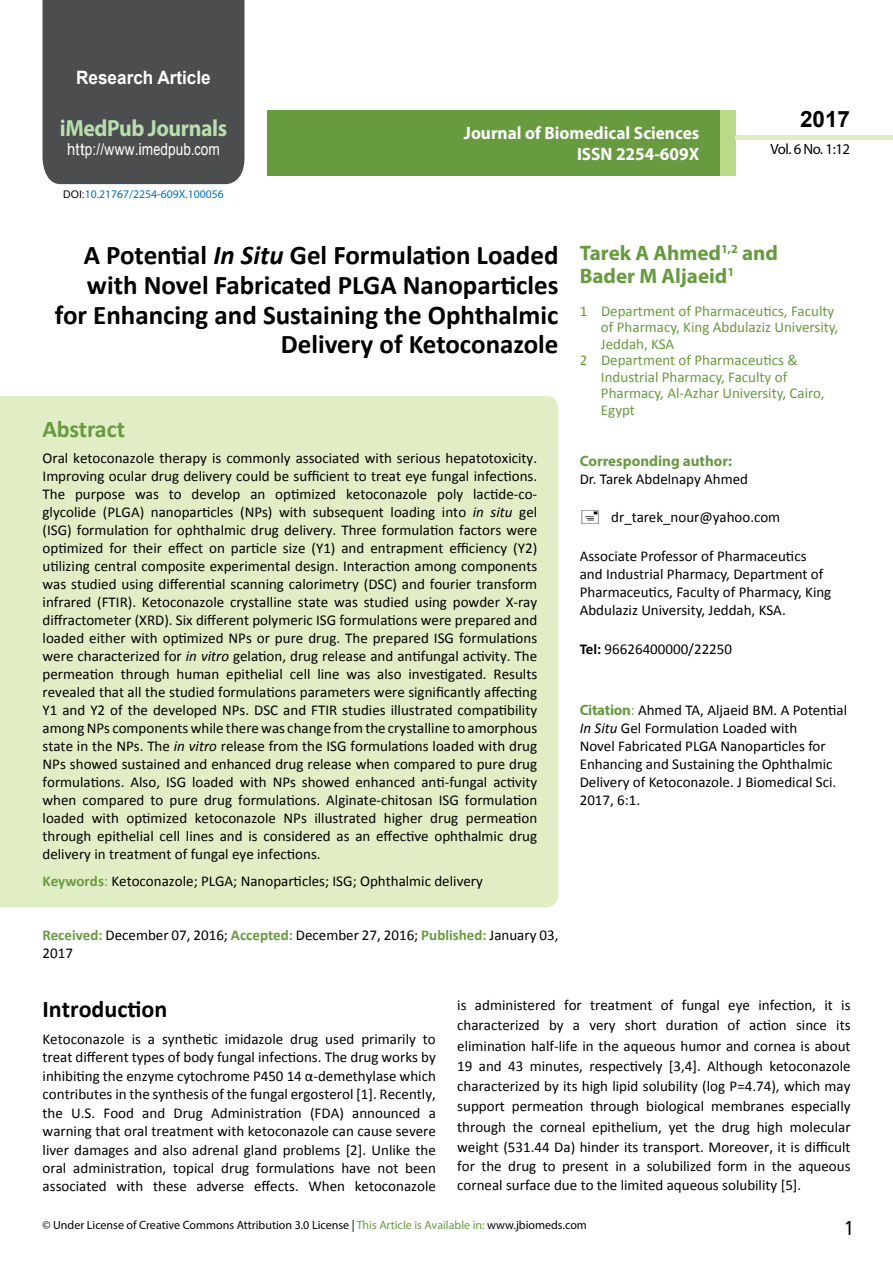
<style>
.page{position:relative;width:893px;height:1263px;background:#fff}
.page>*{position:absolute;margin:0;border:0;box-sizing:border-box;transform-origin:0 0}
.t1{font:700 27px/29.7px "Calibri";color:#000;text-align:right}
.t2{font:25.5px "Tunga";color:#000}
.t3{font:700 24px "Calibri";color:#000}
.t4{font:700 24px "Calibri";letter-spacing:-.005em;color:#689a40}
.t5{font:700 23.4px "Myriad Pro";letter-spacing:-.02em;color:#b8ddae;scale:.93 1}
.t6{font:700 22.5px "Arial";color:#000}
.t7{font:700 21px/23.1px "Myriad Pro";color:#689a40}
.t8{font:700 18.45px "Arial";color:#fff;scale:.93 1}
.t9{font:700 18px/21.6px "Myriad Pro";color:#fff;text-align:right;scale:.96 1}
.t10{font:16.5px "Arial";letter-spacing:.01em;color:#fff;scale:.89 1}
.t11{font:15px/18px "Calibri";color:#000}
.t12{font:15px "Calibri";color:#689a40}
.t13{font:700 15px "Myriad Pro";color:#689a40}
.t14{font:14.85px "Myriad Pro";letter-spacing:-.03em;color:#000}
.t15{font:12px "Myriad Pro";color:#000}
.t16{font:11.7px "Myriad Pro";color:#0072bc}
.s1{font-family:"Calibri"}
.s2{font-family:"Arial";font-size:10.5px;color:#000}
.s3{font-style:italic}
.s4{font-weight:700;color:#689a40}
.s5{color:#689a40}
.s6{font-weight:700}
.s7{font-family:"Myriad Pro";font-weight:700;color:#689a40}
</style>
<div class="page">
<div style="left:43px;top:0;width:201px;height:184px;background:#4c4d4f"></div>
<div style="left:267px;top:110px;width:469px;height:66px;background:#689a40"></div>
<div style="left:720px;top:110px;width:16px;height:66px;background:#b9da89"></div>
<div style="left:736px;top:135px;width:157px;height:5px;background:#e1eec5"></div>
<div style="left:0;top:396px;width:558px;height:511px;background:#e1eec5"></div>
<p class="t8" style="left:76px;top:65px;width:146px">Research Article</p>
<h3 class="t5" style="left:60px;top:113px;width:181px">iMedPub Journals</h3>
<p class="t10" style="left:67px;top:139px;width:173px">http://www<span class="s1">.</span>imedpub<span class="s1">.</span>com</p>
<p class="t16" style="left:63px;top:187px;width:162px"><span class="s2">DOI:</span>10.21767/2254-609X.100056</p>
<p class="t9" style="left:464px;top:121px;width:247px">Journal of Biomedical Sciences<br>ISSN 2254-609X</p>
<h3 class="t6" style="left:800px;top:104px;width:52px">2017</h3>
<p class="t14" style="left:770px;top:140px;width:81px">Vol. 6 No. 1:12</p>
<h1 class="t1" style="left:55px;top:240px;width:505px">A Potential <span class="s3">In Situ</span> Gel Formulation Loaded with Novel Fabricated PLGA Nanoparticles for Enhancing and Sustaining the Ophthalmic Delivery of Ketoconazole</h1>
<h3 class="t4" style="left:43px;top:413px;width:84px">Abstract</h3>
<p class="t11" style="left:43px;top:449px;width:496px;text-align:justify">Oral ketoconazole therapy is commonly associated with serious hepatotoxicity.<br>Improving ocular drug delivery could be sufficient to treat eye fungal infections.<br>The purpose was to develop an optimized ketoconazole poly lactide-co&shy;glycolide (PLGA) nanoparticles (NPs) with subsequent loading into <span class="s3">in situ</span> gel (ISG) formulation for ophthalmic drug delivery. Three formulation factors were optimized for their effect on particle size (Y1) and entrapment efficiency (Y2) utilizing central composite experimental design. Interaction among components was studied using differential scanning calorimetry (DSC) and fourier transform infrared (FTIR). Ketoconazole crystalline state was studied using powder X-ray diffractometer (XRD). Six different polymeric ISG formulations were prepared and loaded either with optimized NPs or pure drug. The prepared ISG formulations were characterized for <span class="s3">in vitro</span> gelation, drug release and antifungal activity. The permeation through human epithelial cell line was also investigated. Results revealed that all the studied formulations parameters were significantly affecting Y1 and Y2 of the developed NPs. DSC and FTIR studies illustrated compatibility amongNPs components while there was change fromthe crystalline to amorphous state in the NPs. The <span class="s3">in vitro</span> release from the ISG formulations loaded with drug NPs showed sustained and enhanced drug release when compared to pure drug formulations. Also, ISG loaded with NPs showed enhanced anti-fungal activity when compared to pure drug formulations. Alginate-chitosan ISG formulation loaded with optimized ketoconazole NPs illustrated higher drug permeation through epithelial cell lines and is considered as an effective ophthalmic drug delivery in treatment of fungal eye infections.</p>
<p class="t11" style="left:43px;top:872px;width:442px"><span class="s4">Keywords</span><span class="s5">:</span> Ketoconazole; PLGA; Nanoparticles; ISG; Ophthalmic delivery</p>
<p class="t11" style="left:43px;top:926px;width:517px"><span class="s4">Received:</span> December 07, 2016; <span class="s4">Accepted:</span> December 27, 2016; <span class="s4">Published:</span> January 03,<br>2017</p>
<h3 class="t7" style="left:580px;top:240px;width:200px">Tarek A Ahmed<sup>1,2</sup> and<br>Bader M Aljaeid<sup>1</sup></h3>
<p class="t12" style="left:580px;top:301px;width:256px">1 Department of Pharmaceutics, Faculty</p>
<p class="t12" style="left:601px;top:318px;width:239px">of Pharmacy, King Abdulaziz University,</p>
<p class="t12" style="left:601px;top:334px;width:75px">Jeddah, KSA</p>
<p class="t12" style="left:580px;top:351px;width:219px">2 Department of Pharmaceutics &amp;</p>
<p class="t12" style="left:601px;top:367px;width:188px">Industrial Pharmacy, Faculty of</p>
<p class="t12" style="left:601px;top:384px;width:225px">Pharmacy, Al-Azhar University, Cairo,</p>
<p class="t12" style="left:601px;top:400px;width:36px">Egypt</p>
<p class="t13" style="left:580px;top:451px;width:154px">Corresponding author:</p>
<p class="t11" style="left:580px;top:470px;width:170px">Dr. Tarek Abdelnapy Ahmed</p>
<p class="t11" style="left:611px;top:508px;width:171px">dr_tarek_nour@yahoo.com</p>
<p class="t11" style="left:580px;top:547px;width:253px">Associate Professor of Pharmaceutics and Industrial Pharmacy, Department of Pharmaceutics, Faculty of Pharmacy, King Abdulaziz University, Jeddah, KSA.</p>
<p class="t11" style="left:580px;top:640px;width:154px"><span class="s6">Tel:</span> 96626400000/22250</p>
<p class="t11" style="left:580px;top:701px;width:269px"><span class="s7">Citation</span><span class="s5">:</span> Ahmed TA, Aljaeid BM. A Potential <span class="s3">In Situ</span> Gel Formulation Loaded with<br>Novel Fabricated PLGA Nanoparticles for Enhancing and Sustaining the Ophthalmic Delivery of Ketoconazole. J Biomedical Sci.<br>2017, 6:1.</p>
<h3 class="t3" style="left:43px;top:993px;width:126px">Introduction</h3>
<p class="t11" style="left:43px;top:1030px;width:395px;line-height:18.5px;text-align:justify">Ketoconazole is a synthetic imidazole drug used primarily to treat different types of body fungal infections. The drug works by inhibiting the enzyme cytochrome P450 14 α-demethylase which contributes in the synthesis of the fungal ergosterol [1]. Recently, the U.S. Food and Drug Administration (FDA) announced a warning that oral treatment with ketoconazole can cause severe liver damages and also adrenal gland problems [2]. Unlike the oral administration, topical drug formulations have not been associated with these adverse effects. When ketoconazole</p>
<p class="t11" style="left:457px;top:995px;width:395px;line-height:20px;text-align:justify">is administered for treatment of fungal eye infection, it is characterized by a very short duration of action since its elimination half-life in the aqueous humor and cornea is about 19 and 43 minutes, respectively [3,4]. Although ketoconazole characterized by its high lipid solubility (log P=4.74), which may support permeation through biological membranes especially through the corneal epithelium, yet the drug high molecular weight (531.44 Da) hinder its transport. Moreover, it is difficult for the drug to present in a solubilized form in the aqueous corneal surface due to the limited aqueous solubility [5].</p>
<p class="t15" style="left:43px;top:1218px;width:546px">© Under License of Creative Commons Attribution 3.0 License | <span class="s5">This Article is Available in:</span> www.jbiomeds.com</p>
<h2 class="t2" style="left:845px;top:1211px;width:9px">1</h2>
</div>
